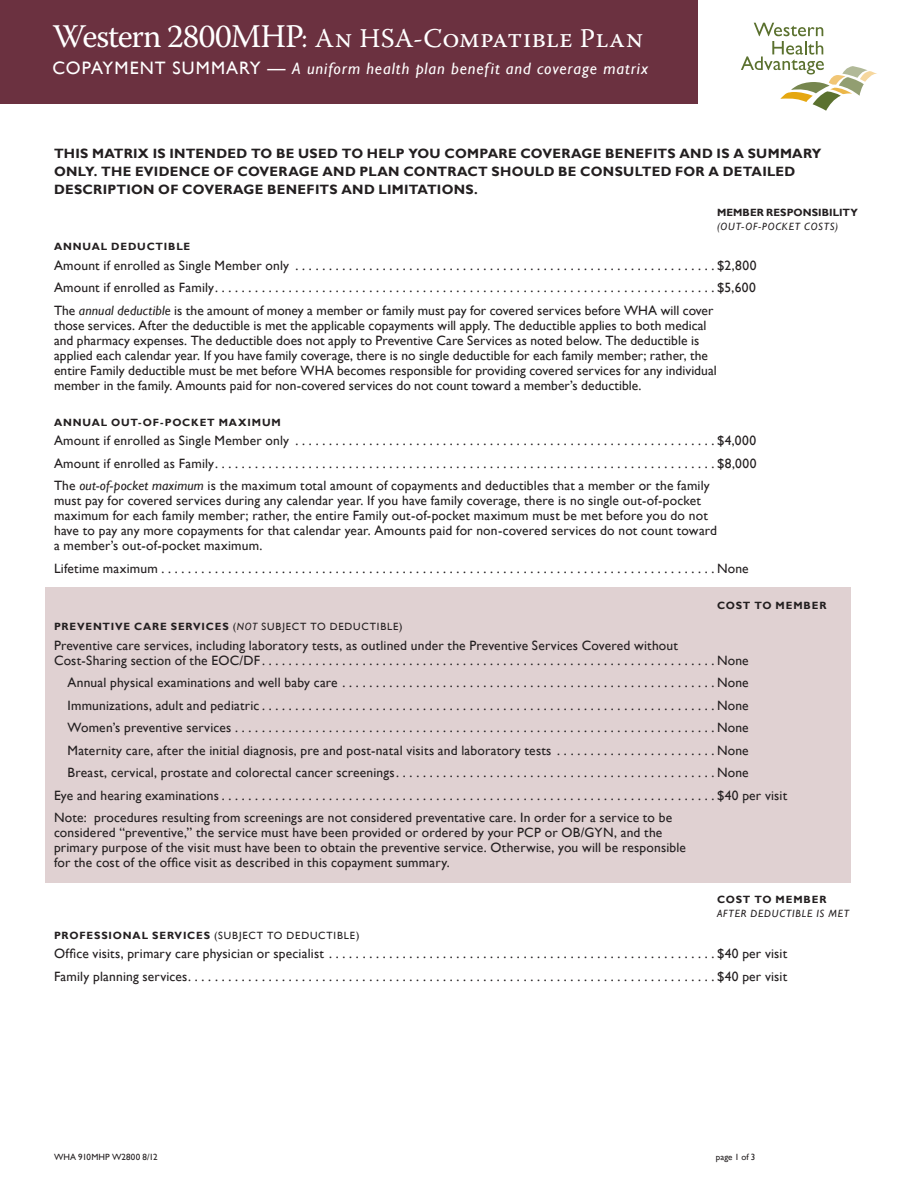
<style>
.page{position:relative;width:918px;height:1188px;background:#fff}
.page>*{position:absolute;margin:0;border:0;box-sizing:border-box;transform-origin:0 0}
.t1{font:27px "Warnock Pro";letter-spacing:.01em;color:#fff}
.t2{font:italic 16.5px "Gill Sans";letter-spacing:.055em;color:#fff}
.t3{font:13.5px/15px "Gill Sans";letter-spacing:.01em;color:#231f20}
.t4{font:700 13.5px/18px "Gill Sans";letter-spacing:.02em;color:#231f20}
.t5{font:700 10.5px "Gill Sans";letter-spacing:.075em;color:#231f20}
.t6{font:italic 10.5px/13.5px "Gill Sans";letter-spacing:.075em;color:#231f20}
.t7{font:10.5px "Gill Sans";letter-spacing:.08em;color:#231f20}
.t8{font:700 10.5px "Gill Sans";letter-spacing:.01em;color:#231f20}
.t9{font:9px "Gill Sans";letter-spacing:.01em;color:#231f20}
.s1{font-size:33px}
.s2{font-style:normal;font-size:18px}
.s3{font-style:italic}
.s4{font-weight:400}
.s5{font-weight:400;font-style:italic}
.s6{font-weight:700;font-style:normal}
.s7{font-weight:700}
</style>
<div class="page">
<div style="left:0;top:0;width:698px;height:104px;background:#6b3140"></div>
<div style="left:45px;top:588px;width:805px;height:295px;background:#e0d1d2"></div>
<svg style="left:741px;top:23px;width:136px;height:88px"></svg>
<p class="t1" style="left:52px;top:22px;width:592px"><span class="s1">Western 2800MHP</span>: An HSA-Compatible Plan</p>
<p class="t2" style="left:52px;top:59px;width:597px"><span class="s2">COPAYMENT SUMMARY —</span> A uniform health plan benefit and coverage matrix</p>
<p class="t4" style="left:54px;top:145px;width:769px">THIS MATRIX IS INTENDED TO BE USED TO HELP YOU COMPARE COVERAGE BENEFITS AND IS A SUMMARY<br>ONLY. THE EVIDENCE OF COVERAGE AND PLAN CONTRACT SHOULD BE CONSULTED FOR A DETAILED<br>DESCRIPTION OF COVERAGE BENEFITS AND LIMITATIONS.</p>
<p class="t8" style="left:717px;top:206px;width:142px">MEMBER RESPONSIBILITY</p>
<p class="t6" style="left:717px;top:220px;width:123px">(OUT-OF-POCKET COSTS)</p>
<p class="t5" style="left:54px;top:240px;width:138px">ANNUAL DEDUCTIBLE</p>
<p class="t3" style="left:54px;top:258px;width:704px">Amount if enrolled as Single Member only . . . . . . . . . . . . . . . . . . . . . . . . . . . . . . . . . . . . . . . . . . . . . . . . . . . . . . . . . . . . . . $2,800</p>
<p class="t3" style="left:54px;top:280px;width:703px">Amount if enrolled as Family . . . . . . . . . . . . . . . . . . . . . . . . . . . . . . . . . . . . . . . . . . . . . . . . . . . . . . . . . . . . . . . . . . . . . . . . . . $5,600</p>
<p class="t3" style="left:54px;top:303px;width:664px">The <span class="s3">annual deductible</span> is the amount of money a member or family must pay for covered services before WHA will cover those services. After the deductible is met the applicable copayments will apply. The deductible applies to both medical and pharmacy expenses. The deductible does not apply to Preventive Care Services as noted below. The deductible is applied each calendar year. If you have family coverage, there is no single deductible for each family member; rather, the entire Family deductible must be met before WHA becomes responsible for providing covered services for any individual member in the family. Amounts paid for non-covered services do not count toward a member’s deductible.</p>
<p class="t5" style="left:54px;top:416px;width:228px">ANNUAL OUT-OF-POCKET MAXIMUM</p>
<p class="t3" style="left:54px;top:433px;width:704px">Amount if enrolled as Single Member only . . . . . . . . . . . . . . . . . . . . . . . . . . . . . . . . . . . . . . . . . . . . . . . . . . . . . . . . . . . . . . $4,000</p>
<p class="t3" style="left:54px;top:456px;width:704px">Amount if enrolled as Family . . . . . . . . . . . . . . . . . . . . . . . . . . . . . . . . . . . . . . . . . . . . . . . . . . . . . . . . . . . . . . . . . . . . . . . . . . $8,000</p>
<p class="t3" style="left:54px;top:478px;width:665px">The <span class="s3">out-of-pocket maximum</span> is the maximum total amount of copayments and deductibles that a member or the family must pay for covered services during any calendar year. If you have family coverage, there is no single out-of-pocket maximum for each family member; rather, the entire Family out-of-pocket maximum must be met before you do not have to pay any more copayments for that calendar year. Amounts paid for non-covered services do not count toward a member’s out-of-pocket maximum.</p>
<p class="t3" style="left:54px;top:561px;width:696px">Lifetime maximum . . . . . . . . . . . . . . . . . . . . . . . . . . . . . . . . . . . . . . . . . . . . . . . . . . . . . . . . . . . . . . . . . . . . . . . . . . . . . . . . . . None</p>
<p class="t5" style="left:717px;top:599px;width:111px">COST TO MEMBER</p>
<p class="t5" style="left:54px;top:620px;width:350px">PREVENTIVE CARE SERVICES <span class="s4">(</span><span class="s5">NOT</span> <span class="s4">SUBJECT TO DEDUCTIBLE)</span></p>
<p class="t3" style="left:54px;top:638px;width:696px">Preventive care services, including laboratory tests, as outlined under the Preventive Services Covered without<br>Cost-Sharing section of the EOC/DF . . . . . . . . . . . . . . . . . . . . . . . . . . . . . . . . . . . . . . . . . . . . . . . . . . . . . . . . . . . . . . . . . . . None</p>
<p class="t3" style="left:68px;top:676px;width:683px">Annual physical examinations and well baby care . . . . . . . . . . . . . . . . . . . . . . . . . . . . . . . . . . . . . . . . . . . . . . . . . . . . . . . None</p>
<p class="t3" style="left:68px;top:698px;width:683px">Immunizations, adult and pediatric . . . . . . . . . . . . . . . . . . . . . . . . . . . . . . . . . . . . . . . . . . . . . . . . . . . . . . . . . . . . . . . . . . . None</p>
<p class="t3" style="left:68px;top:721px;width:683px">Women’s preventive services . . . . . . . . . . . . . . . . . . . . . . . . . . . . . . . . . . . . . . . . . . . . . . . . . . . . . . . . . . . . . . . . . . . . . . . None</p>
<p class="t3" style="left:68px;top:743px;width:683px">Maternity care, after the initial diagnosis, pre and post-natal visits and laboratory tests . . . . . . . . . . . . . . . . . . . . . . . None</p>
<p class="t3" style="left:68px;top:766px;width:683px">Breast, cervical, prostate and colorectal cancer screenings . . . . . . . . . . . . . . . . . . . . . . . . . . . . . . . . . . . . . . . . . . . . . . . None</p>
<p class="t3" style="left:54px;top:788px;width:735px">Eye and hearing examinations . . . . . . . . . . . . . . . . . . . . . . . . . . . . . . . . . . . . . . . . . . . . . . . . . . . . . . . . . . . . . . . . . . . . . . . . . $40 per visit</p>
<p class="t3" style="left:54px;top:811px;width:634px">Note: procedures resulting from screenings are not considered preventative care. In order for a service to be considered “preventive,” the service must have been provided or ordered by your PCP or OB/GYN, and the primary purpose of the visit must have been to obtain the preventive service. Otherwise, you will be responsible for the cost of the office visit as described in this copayment summary.</p>
<p class="t6" style="left:717px;top:893px;width:134px"><span class="s6">COST TO MEMBER<br></span>AFTER DEDUCTIBLE IS MET</p>
<p class="t7" style="left:54px;top:929px;width:307px"><span class="s7">PROFESSIONAL SERVICES</span> (SUBJECT TO DEDUCTIBLE)</p>
<p class="t3" style="left:54px;top:946px;width:735px">Office visits, primary care physician or specialist . . . . . . . . . . . . . . . . . . . . . . . . . . . . . . . . . . . . . . . . . . . . . . . . . . . . . . . . . $40 per visit</p>
<p class="t3" style="left:54px;top:969px;width:735px">Family planning services . . . . . . . . . . . . . . . . . . . . . . . . . . . . . . . . . . . . . . . . . . . . . . . . . . . . . . . . . . . . . . . . . . . . . . . . . . . . . . $40 per visit</p>
<p class="t9" style="left:54px;top:1152px;width:105px">WHA 910MHP W2800 8/12</p>
<p class="t9" style="left:716px;top:1152px;width:41px">page 1 of 3</p>
</div>
